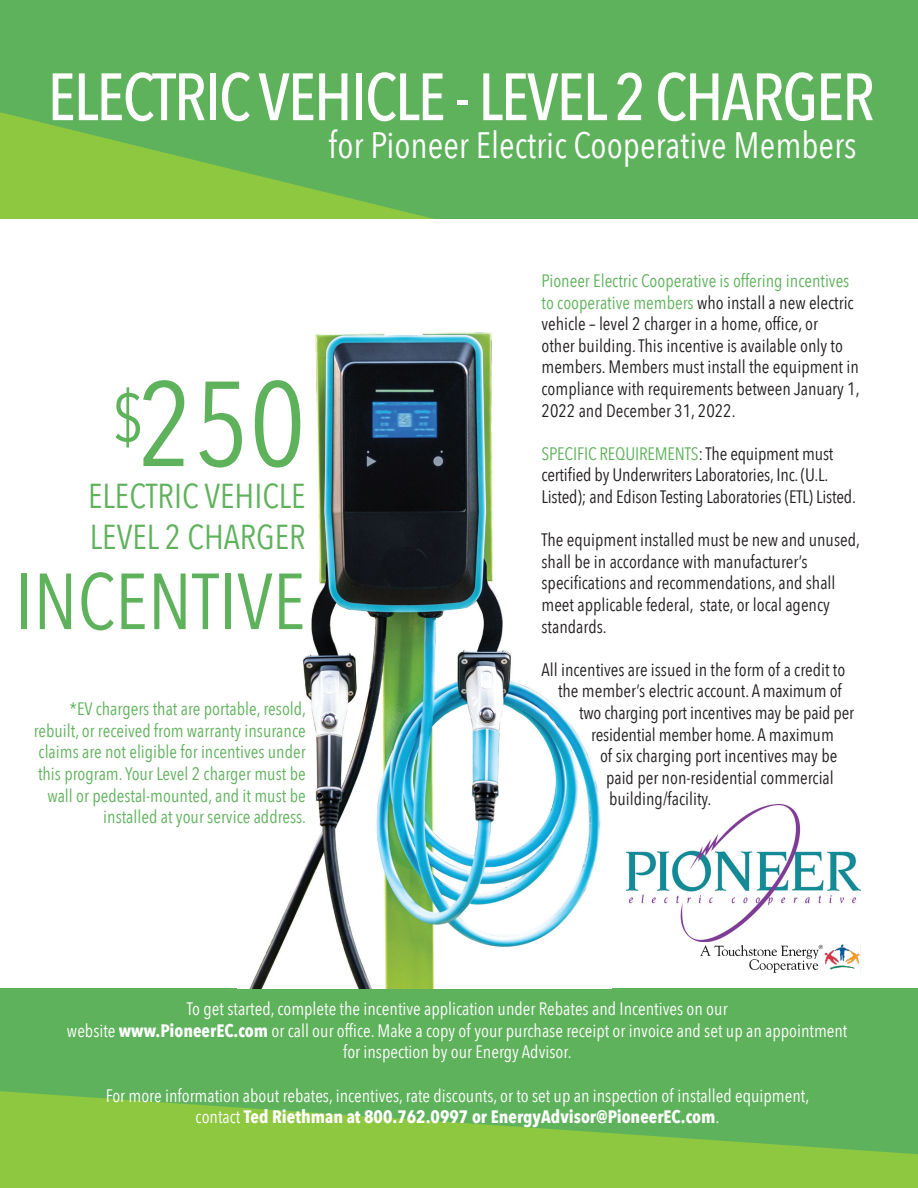
<style>
.page{position:relative;width:918px;height:1188px;background:#fff}
.page>*{position:absolute;margin:0;border:0;box-sizing:border-box;transform-origin:0 0}
.t1{font:119.4px "Avenir Next Condensed";color:#5fb25c}
.t2{font:78.6px "Avenir Next Condensed";color:#5fb25c}
.t3{font:500 66.15px "Avenir Next Condensed";letter-spacing:-.03em;color:#fff}
.t4{font:36.75px "Avenir Next Condensed";color:#fff}
.t5{font:34.5px/41.4px "Avenir Next Condensed";color:#5fb25c}
.t6{font:18px/21.6px "Avenir Next Condensed";color:#231f20}
.t7{font:18px "Avenir Next Condensed";color:#fff}
.t8{font:18px/21.6px "Avenir Next Condensed";color:#5fb25c;text-align:right}
.t9{font:700 18px "Avenir Next Condensed";color:#fff}
.s1{color:#5fb25c}
.s2{font-weight:700}
.s3{font-weight:400}
</style>
<div class="page">
<div style="left:0;top:1154px;width:918px;height:34px;background:#8ec740"></div>
<svg style="left:0;top:0;width:918px;height:219px;background:#64b458"></svg>
<svg style="left:0;top:988px;width:918px;height:166px;background:#68b657"></svg>
<img style="left:626px;top:805px;width:234px;height:137px">
<img style="left:250px;top:332px;width:351px;height:656px">
<img style="left:700px;top:944px;width:160px;height:29px">
<p class="t3" style="left:48px;top:57px;width:829px">ELECTRIC VEHICLE - LEVEL 2 CHARGER</p>
<p class="t4" style="left:329px;top:114px;width:530px">for Pioneer Electric Cooperative Members</p>
<p class="t1" style="left:112px;top:322px;width:196px"><sup>$</sup>250</p>
<p class="t5" style="left:88px;top:473px;width:219px">ELECTRIC VEHICLE<br>LEVEL 2 CHARGER</p>
<p class="t2" style="left:15px;top:534px;width:292px">INCENTIVE</p>
<p class="t8" style="left:34px;top:697px;width:274px">*EV chargers that are portable, resold, rebuilt, or received from warranty insurance claims are not eligible for incentives under this program. Your Level 2 charger must be wall or pedestal-mounted, and it must be installed at your service address.</p>
<p class="t6" style="left:542px;top:269px;width:320px"><span class="s1">Pioneer Electric Cooperative is offering incentives to cooperative members</span> who install a new electric vehicle – level 2 charger in a home, office, or<br>other building. This incentive is available only to members. Members must install the equipment in compliance with requirements between January 1, 2022 and December 31, 2022.</p>
<p class="t6" style="left:542px;top:442px;width:316px"><span class="s1">SPECIFIC REQUIREMENTS</span>: The equipment must certified by Underwriters Laboratories, Inc. (U.L.<br>Listed); and Edison Testing Laboratories (ETL) Listed.</p>
<p class="t6" style="left:542px;top:528px;width:320px">The equipment installed must be new and unused, shall be in accordance with manufacturer’s specifications and recommendations, and shall meet applicable federal, state, or local agency standards.</p>
<p class="t6" style="left:542px;top:658px;width:305px">All incentives are issued in the form of a credit to</p>
<p class="t6" style="left:558px;top:680px;width:285px">the member’s electric account. A maximum of</p>
<p class="t6" style="left:579px;top:701px;width:277px">two charging port incentives may be paid per</p>
<p class="t6" style="left:591px;top:723px;width:244px">residential member home. A maximum</p>
<p class="t6" style="left:600px;top:744px;width:239px">of six charging port incentives may be</p>
<p class="t6" style="left:606px;top:766px;width:229px">paid per non-residential commercial</p>
<p class="t6" style="left:609px;top:788px;width:104px">building/facility.</p>
<p class="t7" style="left:187px;top:994px;width:542px">To get started, complete the incentive application under Rebates and Incentives on our</p>
<p class="t7" style="left:67px;top:1015px;width:782px">website <span class="s2">www.PioneerEC.com</span> or call our office. Make a copy of your purchase receipt or invoice and set up an appointment</p>
<p class="t7" style="left:343px;top:1037px;width:230px">for inspection by our Energy Advisor.</p>
<p class="t7" style="left:106px;top:1080px;width:705px">For more information about rebates, incentives, rate discounts, or to set up an inspection of installed equipment,</p>
<p class="t9" style="left:196px;top:1106px;width:525px"><span class="s3">contact</span> Ted Riethman at 800.762.0997 or EnergyAdvisor@PioneerEC.com<span class="s3">.</span></p>
</div>
